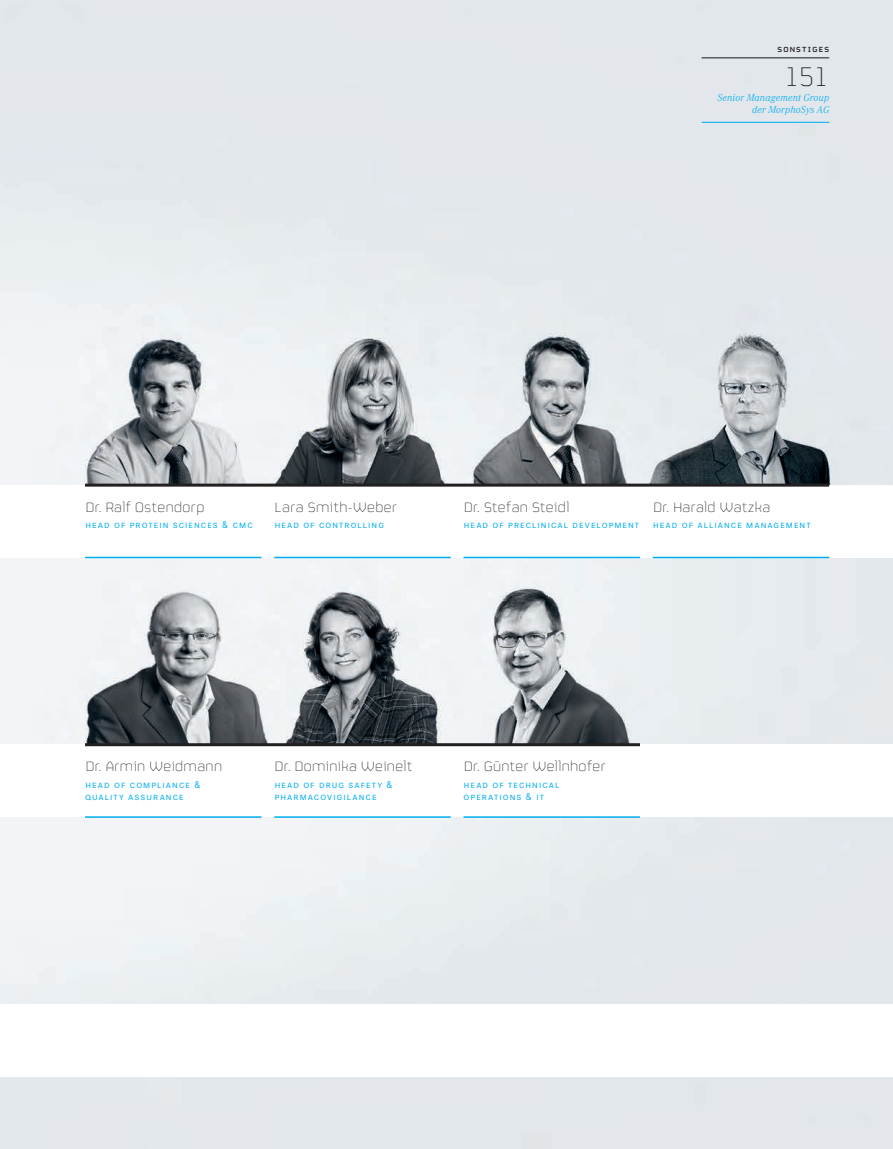
<style>
.page{position:relative;width:893px;height:1149px;background:#fff}
.page>*{position:absolute;margin:0;border:0;box-sizing:border-box;transform-origin:0 0}
.t1{font:300 30px "FS Sinclair";color:#231f20}
.t2{font:300 15px "FS Sinclair";letter-spacing:.025em;color:#231f20}
.t3{font:10.5px/12px "Corporate SSC";letter-spacing:.1em;color:#00aeef}
.Navigation-Unterkapi{font:italic 300 10.5px/12px "Corporate A";letter-spacing:.015em;color:#00aeef;text-align:right}
.t4{font:500 8.25px "FS Sinclair";letter-spacing:.145em;color:#231f20}
</style>
<div class="page">
<img style="left:0;top:0;width:893px;height:1148px">
<hr style="left:702px;top:57px;width:127px;height:1px;background:#231f20">
<hr style="left:702px;top:122px;width:127px;height:1px;background:#00aeef">
<div style="left:0;top:1003px;width:893px;height:73px;background:#fff"></div>
<div style="left:0;top:744px;width:893px;height:72px;background:#fff"></div>
<div style="left:0;top:485px;width:893px;height:72px;background:#fff"></div>
<hr style="left:85px;top:483px;width:744px;height:3px;background:#231f20">
<hr style="left:85px;top:556px;width:176px;height:2px;background:#00aeef">
<hr style="left:274px;top:556px;width:177px;height:2px;background:#00aeef">
<hr style="left:463px;top:556px;width:177px;height:2px;background:#00aeef">
<hr style="left:653px;top:556px;width:176px;height:2px;background:#00aeef">
<hr style="left:85px;top:743px;width:555px;height:3px;background:#231f20">
<hr style="left:85px;top:816px;width:176px;height:1px;background:#00aeef">
<hr style="left:274px;top:816px;width:177px;height:1px;background:#00aeef">
<hr style="left:463px;top:816px;width:177px;height:1px;background:#00aeef">
<p class="t4" style="left:777px;top:43px;width:53px">SONSTIGES</p>
<h1 class="t1" style="left:784px;top:56px;width:47px">151</h1>
<p class="Navigation-Unterkapi" style="left:717px;top:92px;width:113px">Senior Management Group der MorphoSys AG</p>
<p class="t2" style="left:86px;top:496px;width:120px">Dr. Ralf Ostendorp</p>
<p class="t3" style="left:85px;top:518px;width:169px">head of protein sciences &amp; cmc</p>
<p class="t2" style="left:275px;top:496px;width:123px">Lara Smith-Weber</p>
<p class="t3" style="left:275px;top:518px;width:111px">head of controlling</p>
<p class="t2" style="left:464px;top:496px;width:107px">Dr. Stefan Steidl</p>
<p class="t3" style="left:464px;top:518px;width:177px">head of preclinical development</p>
<p class="t2" style="left:653px;top:496px;width:118px">Dr. Harald Watzka</p>
<p class="t3" style="left:653px;top:518px;width:159px">head of alliance management</p>
<p class="t2" style="left:86px;top:756px;width:138px">Dr. Armin Weidmann</p>
<p class="t3" style="left:85px;top:778px;width:117px">head of compliance &amp; quality assurance</p>
<p class="t2" style="left:275px;top:756px;width:139px">Dr. Dominika Weinelt</p>
<p class="t3" style="left:275px;top:778px;width:120px">head of drug safety &amp; pharmacovigilance</p>
<p class="t2" style="left:464px;top:756px;width:143px">Dr. Günter Wellnhofer</p>
<p class="t3" style="left:464px;top:778px;width:97px">head of technical operations &amp; it</p>
</div>
